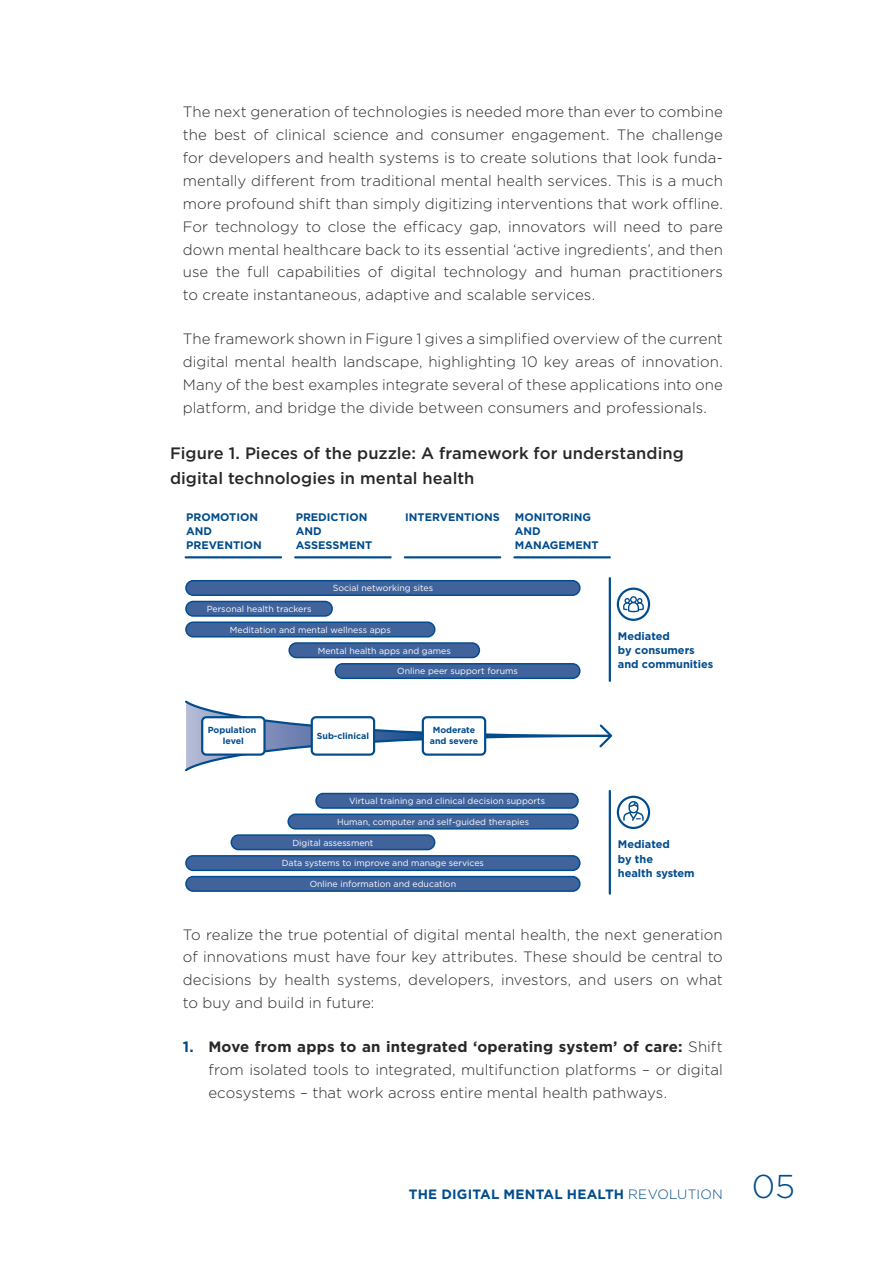
<style>
.page{position:relative;width:893px;height:1263px;background:#fff}
.page>*{position:absolute;margin:0;border:0;box-sizing:border-box;transform-origin:0 0}
.t1{font:300 33px "Gotham";color:#004c8d}
.t2{font:500 16.5px/24.8px "Gotham";letter-spacing:.005em;color:#292829}
.t3{font:300 15px/22.8px "Gotham";letter-spacing:.005em;color:#292829;text-align:justify}
.t4{font:700 13.5px "Gotham";letter-spacing:.015em;color:#004c8d}
.t5{font:700 10.95px/14.1px "Gotham";color:#004c8d}
.t6{font:8.85px "Gotham";color:#fff}
.t7{font:700 8.85px/10.8px "Gotham";color:#004c8d;text-align:center}
.s1{font-weight:700;color:#004c8d}
.s2{font-weight:700}
.s3{font-weight:300}
</style>
<div class="page">
<hr style="left:186px;top:556px;width:95px;height:2px;background:#004c8d">
<hr style="left:295px;top:556px;width:96px;height:2px;background:#004c8d">
<hr style="left:405px;top:556px;width:95px;height:2px;background:#004c8d">
<hr style="left:514px;top:556px;width:96px;height:2px;background:#004c8d">
<svg style="left:185px;top:700px;width:428px;height:72px"></svg>
<div style="left:202px;top:717px;width:62px;height:38px;background:#fff;border-radius:4px"></div>
<div style="left:201px;top:716px;width:65px;height:40px;border:2px solid #004c8d;border-radius:4px"></div>
<div style="left:423px;top:717px;width:62px;height:38px;background:#fff;border-radius:4px"></div>
<div style="left:422px;top:716px;width:64px;height:40px;border:2px solid #004c8d;border-radius:4px"></div>
<div style="left:312px;top:717px;width:62px;height:38px;background:#fff;border-radius:4px"></div>
<div style="left:311px;top:716px;width:64px;height:40px;border:2px solid #004c8d;border-radius:4px"></div>
<hr style="left:609px;top:578px;width:2px;height:103px;background:#004c8d">
<div style="left:186px;top:581px;width:394px;height:14px;background:#41639c;border-radius:7px"></div>
<div style="left:185px;top:580px;width:396px;height:16px;border:1px solid #004c8d;border-radius:7px"></div>
<div style="left:186px;top:601px;width:146px;height:15px;background:#41639c;border-radius:7px"></div>
<div style="left:185px;top:601px;width:148px;height:16px;border:1px solid #004c8d;border-radius:7px"></div>
<div style="left:186px;top:622px;width:249px;height:15px;background:#41639c;border-radius:7px"></div>
<div style="left:185px;top:621px;width:250px;height:16px;border:1px solid #004c8d;border-radius:7px"></div>
<div style="left:289px;top:643px;width:190px;height:14px;background:#41639c;border-radius:7px"></div>
<div style="left:288px;top:642px;width:192px;height:16px;border:1px solid #004c8d;border-radius:7px"></div>
<div style="left:335px;top:664px;width:245px;height:14px;background:#41639c;border-radius:7px"></div>
<div style="left:335px;top:663px;width:246px;height:16px;border:1px solid #004c8d;border-radius:7px"></div>
<div style="left:617px;top:587px;width:33px;height:34px;border:2px solid #004c8d;border-radius:50%"></div>
<svg style="left:623px;top:596px;width:21px;height:16px"></svg>
<hr style="left:609px;top:791px;width:2px;height:103px;background:#004c8d">
<div style="left:316px;top:793px;width:262px;height:15px;background:#41639c;border-radius:7px"></div>
<div style="left:315px;top:793px;width:264px;height:16px;border:1px solid #004c8d;border-radius:7px"></div>
<div style="left:288px;top:814px;width:290px;height:15px;background:#41639c;border-radius:7px"></div>
<div style="left:287px;top:813px;width:292px;height:16px;border:1px solid #004c8d;border-radius:7px"></div>
<div style="left:231px;top:835px;width:204px;height:14px;background:#41639c;border-radius:7px"></div>
<div style="left:231px;top:834px;width:204px;height:16px;border:1px solid #004c8d;border-radius:7px"></div>
<div style="left:186px;top:856px;width:394px;height:14px;background:#41639c;border-radius:7px"></div>
<div style="left:185px;top:855px;width:396px;height:16px;border:1px solid #004c8d;border-radius:7px"></div>
<div style="left:186px;top:876px;width:394px;height:15px;background:#41639c;border-radius:7px"></div>
<div style="left:185px;top:876px;width:396px;height:16px;border:1px solid #004c8d;border-radius:7px"></div>
<svg style="left:623px;top:801px;width:21px;height:20px"></svg>
<div style="left:617px;top:796px;width:33px;height:33px;border:2px solid #004c8d;border-radius:50%"></div>
<p class="t3" style="left:183px;top:100px;width:542px">The next generation of technologies is needed more than ever to combine the best of clinical science and consumer engagement. The challenge for developers and health systems is to create solutions that look funda&shy;mentally different from traditional mental health services. This is a much more profound shift than simply digitizing interventions that work offline.<br>For technology to close the efficacy gap, innovators will need to pare down mental healthcare back to its essential ‘active ingredients’, and then use the full capabilities of digital technology and human practitioners to create instantaneous, adaptive and scalable services.</p>
<p class="t3" style="left:183px;top:327px;width:542px">The framework shown in Figure 1 gives a simplified overview of the current digital mental health landscape, highlighting 10 key areas of innovation.<br>Many of the best examples integrate several of these applications into one platform, and bridge the divide between consumers and professionals.</p>
<p class="t2" style="left:170px;top:440px;width:515px">Figure 1. Pieces of the puzzle: A framework for understanding digital technologies in mental health</p>
<p class="t5" style="left:186px;top:510px;width:77px">PROMOTION<br>AND<br>PREVENTION</p>
<p class="t5" style="left:296px;top:510px;width:78px">PREDICTION<br>AND<br>ASSESSMENT</p>
<p class="t5" style="left:405px;top:510px;width:96px">INTERVENTIONS</p>
<p class="t5" style="left:515px;top:510px;width:85px">MONITORING<br>AND<br>MANAGEMENT</p>
<p class="t6" style="left:333px;top:583px;width:102px">Social networking sites</p>
<p class="t6" style="left:207px;top:604px;width:106px">Personal health trackers</p>
<p class="t6" style="left:230px;top:625px;width:162px">Meditation and mental wellness apps</p>
<p class="t6" style="left:318px;top:645px;width:135px">Mental health apps and games</p>
<p class="t6" style="left:397px;top:666px;width:122px">Online peer support forums</p>
<p class="t7" style="left:208px;top:725px;width:50px">Population level</p>
<p class="t7" style="left:430px;top:725px;width:50px">Moderate and severe</p>
<p class="t7" style="left:317px;top:730px;width:54px">Sub-clinical</p>
<p class="t6" style="left:349px;top:796px;width:198px">Virtual training and clinical decision supports</p>
<p class="t6" style="left:337px;top:817px;width:193px">Human, computer and self-guided therapies</p>
<p class="t6" style="left:292px;top:837px;width:83px">Digital assessment</p>
<p class="t6" style="left:282px;top:858px;width:204px">Data systems to improve and manage services</p>
<p class="t6" style="left:310px;top:879px;width:148px">Online information and education</p>
<p class="t5" style="left:618px;top:629px;width:97px">Mediated<br>by consumers and communities</p>
<p class="t5" style="left:618px;top:837px;width:78px">Mediated<br>by the<br>health system</p>
<p class="t3" style="left:183px;top:922px;width:542px">To realize the true potential of digital mental health, the next generation of innovations must have four key attributes. These should be central to decisions by health systems, developers, investors, and users on what to buy and build in future:</p>
<p class="t3" style="left:208px;top:1035px;width:516px;text-indent:-26px"><span class="s1">1.</span> <span class="s2">Move from apps to an integrated ‘operating system’ of care:</span> Shift from isolated tools to integrated, multifunction platforms – or digital ecosystems – that work across entire mental health pathways.</p>
<p class="t4" style="left:409px;top:1186px;width:316px">THE DIGITAL MENTAL HEALTH <span class="s3">REVOLUTION</span></p>
<h1 class="t1" style="left:752px;top:1169px;width:45px">05</h1>
</div>
